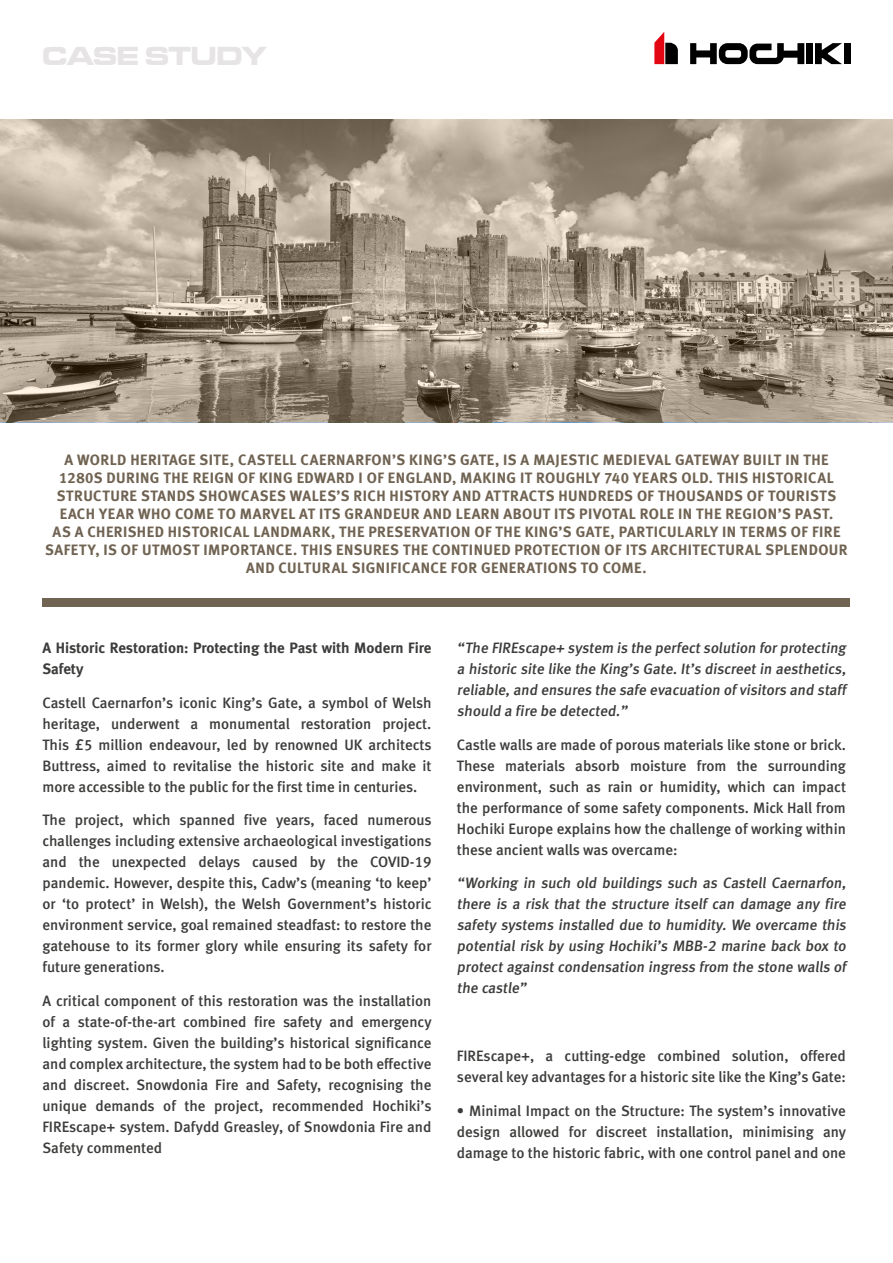
<style>
.page{position:relative;width:893px;height:1263px;background:#fff}
.page>*{position:absolute;margin:0;border:0;box-sizing:border-box;transform-origin:0 0}
.t1{font:27px "Microgramma D Bold Exte";color:#e6e4e4}
.t2{font:15px/21px "Meta Medium CELF";color:#3c3c3b;text-align:justify}
.t3{font:15px/18px "Meta Bold CE Lf";letter-spacing:.03em;color:#706352;text-align:center}
.t4{font:15px/21px "Meta Bold CE Lf";color:#3c3c3b}
.s1{font-family:"Meta Pro";font-weight:500}
</style>
<div class="page">
<svg style="left:654px;top:32px;width:24px;height:32px"></svg>
<svg style="left:690px;top:43px;width:114px;height:21px"></svg>
<div style="left:806px;top:43px;width:7px;height:21px;background:#000"></div>
<svg style="left:815px;top:43px;width:27px;height:21px"></svg>
<div style="left:844px;top:43px;width:6px;height:21px;background:#000"></div>
<div style="left:43px;top:598px;width:807px;height:9px;background:#706352"></div>
<img style="left:0;top:119px;width:893px;height:303px">
<h1 class="t1" style="left:43px;top:37px;width:225px">CASE STUDY</h1>
<p class="t3" style="left:45px;top:450px;width:804px">A WORLD HERITAGE SITE, CASTELL CAERNARFON’S KING’S GATE, IS A MAJESTIC MEDIEVAL GATEWAY BUILT IN THE 1280S DURING THE REIGN OF KING EDWARD I OF ENGLAND, MAKING IT ROUGHLY 740 YEARS OLD. THIS HISTORICAL STRUCTURE STANDS SHOWCASES WALES’S RICH HISTORY AND ATTRACTS HUNDREDS OF THOUSANDS OF TOURISTS EACH YEAR WHO COME TO MARVEL AT ITS GRANDEUR AND LEARN ABOUT ITS PIVOTAL ROLE IN THE REGION’S PAST.<br>AS A CHERISHED HISTORICAL LANDMARK, THE PRESERVATION OF THE KING’S GATE, PARTICULARLY IN TERMS OF FIRE SAFETY, IS OF UTMOST IMPORTANCE. THIS ENSURES THE CONTINUED PROTECTION OF ITS ARCHITECTURAL SPLENDOUR AND CULTURAL SIGNIFICANCE FOR GENERATIONS TO COME.</p>
<p class="t4" style="left:43px;top:637px;width:390px">A Historic Restoration: Protecting the Past with Modern Fire<br>Safety</p>
<p class="t2" style="left:43px;top:692px;width:391px">Castell Caernarfon’s iconic King’s Gate, a symbol of Welsh heritage, underwent a monumental restoration project.<br>This <span class="s1">£</span>5 million endeavour, led by renowned UK architects Buttress, aimed to revitalise the historic site and make it more accessible to the public for the first time in centuries.</p>
<p class="t2" style="left:43px;top:810px;width:391px">The project, which spanned five years, faced numerous challenges including extensive archaeological investigations and the unexpected delays caused by the COVID-19 pandemic. However, despite this, Cadw’s (meaning ‘to keep’ or ‘to protect’ in Welsh), the Welsh Government’s historic environment service, goal remained steadfast: to restore the gatehouse to its former glory while ensuring its safety for future generations.</p>
<p class="t2" style="left:43px;top:990px;width:391px">A critical component of this restoration was the installation of a state-of-the-art combined fire safety and emergency lighting system. Given the building’s historical significance and complex architecture, the system had to be both effective and discreet. Snowdonia Fire and Safety, recognising the unique demands of the project, recommended Hochiki’s FIREscape+ system. Dafydd Greasley, of Snowdonia Fire and Safety commented</p>
<p class="t2" style="left:457px;top:637px;width:393px;text-align:left">“The FIREscape+ system is the perfectsolution for protecting a historic site like the King’s Gate. It’s discreet in aesthetics, reliable,and ensures the safe evacuation of visitors and staff should a fire be detected.”</p>
<p class="t2" style="left:457px;top:734px;width:391px">Castle walls are made of porous materials like stone or brick.<br>These materials absorb moisture from the surrounding environment, such as rain or humidity, which can impact the performance of some safety components. Mick Hall from Hochiki Europe explains how the challenge of working within these ancient walls was overcame:</p>
<p class="t2" style="left:457px;top:873px;width:393px;text-align:left">“Working in such old buildings such as Castell Caernarfon, there is a risk that the structure itself can damage any fire safety systems installed due to humidity. We overcame this potential risk by using Hochiki’s MBB-2 marine back box to protect against condensation ingress from the stone walls of the castle”</p>
<p class="t2" style="left:457px;top:1045px;width:390px">FIREscape+, a cutting-edge combined solution, offered several key advantages for a historic site like the King’s Gate:</p>
<p class="t2" style="left:457px;top:1100px;width:391px">• Minimal Impact on the Structure: The system’s innovative design allowed for discreet installation, minimising any damage to the historic fabric, with one control panel and one</p>
</div>
